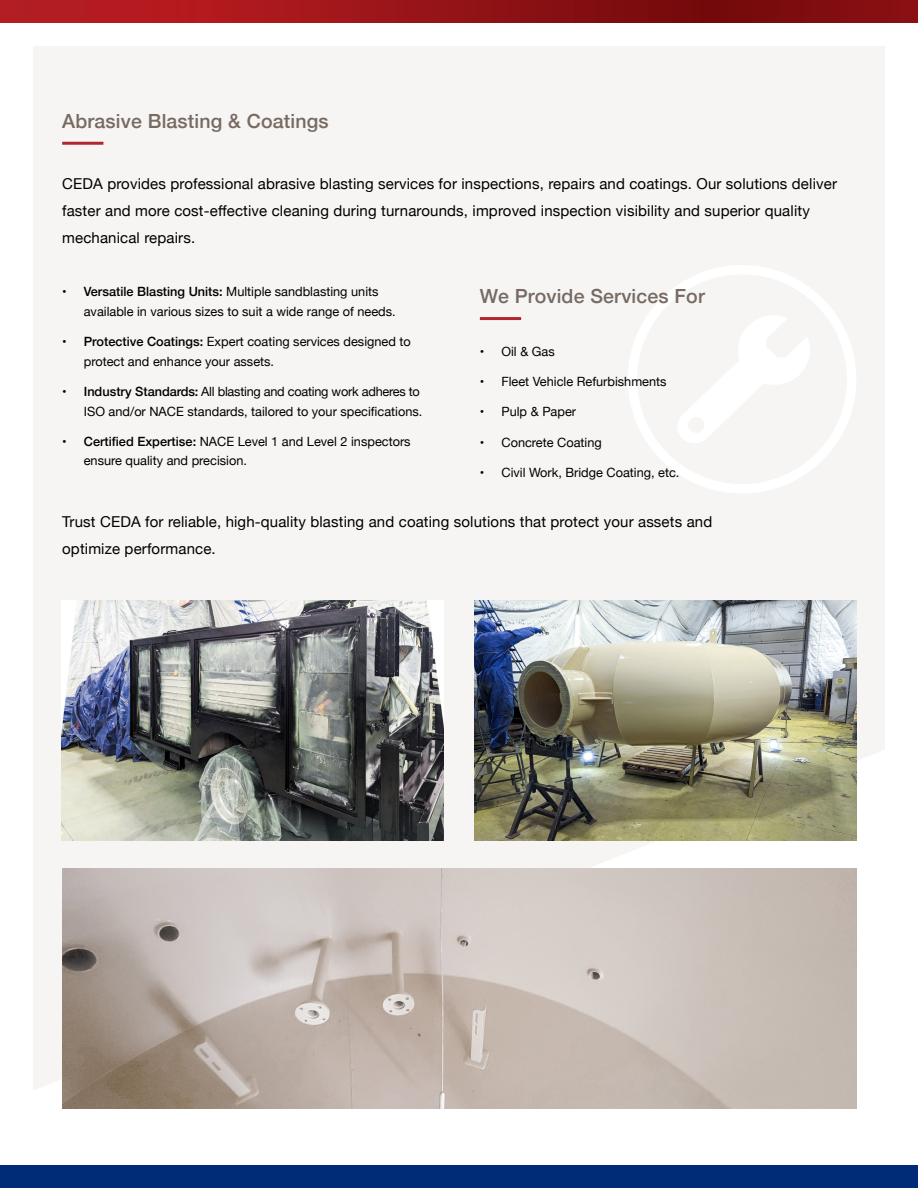
<style>
.page{position:relative;width:918px;height:1188px;background:#fff}
.page>*{position:absolute;margin:0;border:0;box-sizing:border-box;transform-origin:0 0}
.t1{font:500 19.5px "Helvetica Neue";letter-spacing:.01em;color:#776a62}
.t2{font:15px/27px "Helvetica Neue";letter-spacing:.01em;color:#000}
.t3{font:12.75px/19.5px "Helvetica Neue";color:#000}
.s1{font-weight:500}
</style>
<div class="page">
<div style="left:33px;top:46px;width:852px;height:1119px;background:#f6f5f4"></div>
<svg style="left:628px;top:266px;width:228px;height:227px"></svg>
<svg style="left:0;top:736px;width:918px;height:430px;fill:#fff"></svg>
<div style="left:0;top:1166px;width:918px;height:22px;background:#002b76"></div>
<svg style="left:0;top:0;width:918px;height:22px;background:#951316"></svg>
<img style="left:61px;top:601px;width:382px;height:239px">
<img style="left:474px;top:601px;width:382px;height:239px">
<img style="left:62px;top:869px;width:794px;height:239px">
<hr style="left:62px;top:142px;width:41px;height:3px;background:#b0272d">
<hr style="left:480px;top:317px;width:41px;height:3px;background:#b0272d">
<h1 class="t1" style="left:62px;top:105px;width:268px">Abrasive Blasting &amp; Coatings</h1>
<p class="t2" style="left:62px;top:171px;width:776px">CEDA provides professional abrasive blasting services for inspections, repairs and coatings. Our solutions deliver faster and more cost-effective cleaning during turnarounds, improved inspection visibility and superior quality mechanical repairs.</p>
<p class="t3" style="left:84px;top:283px;width:313px;text-indent:-22px">• <span class="s1">Versatile Blasting Units:</span> Multiple sandblasting units available in various sizes to suit a wide range of needs.</p>
<p class="t3" style="left:84px;top:333px;width:329px;text-indent:-22px">• <span class="s1">Protective Coatings:</span> Expert coating services designed to protect and enhance your assets.</p>
<p class="t3" style="left:62px;top:382px;width:362px;text-align:right">• <span class="s1">Industry Standards:</span> All blasting and coating work adheres to<br>ISO and/or NACE standards, tailored to your specifications.</p>
<p class="t3" style="left:84px;top:432px;width:328px;text-indent:-22px">• <span class="s1">Certified Expertise:</span> NACE Level 1 and Level 2 inspectors ensure quality and precision.</p>
<h1 class="t1" style="left:480px;top:280px;width:227px">We Provide Services For</h1>
<p class="t3" style="left:480px;top:342px;width:76px">• Oil &amp; Gas</p>
<p class="t3" style="left:480px;top:373px;width:188px">• Fleet Vehicle Refurbishments</p>
<p class="t3" style="left:480px;top:403px;width:98px">• Pulp &amp; Paper</p>
<p class="t3" style="left:480px;top:433px;width:123px">• Concrete Coating</p>
<p class="t3" style="left:480px;top:464px;width:201px">• Civil Work, Bridge Coating, etc.</p>
<p class="t2" style="left:62px;top:509px;width:652px">Trust CEDA for reliable, high-quality blasting and coating solutions that protect your assets and optimize performance.</p>
</div>
